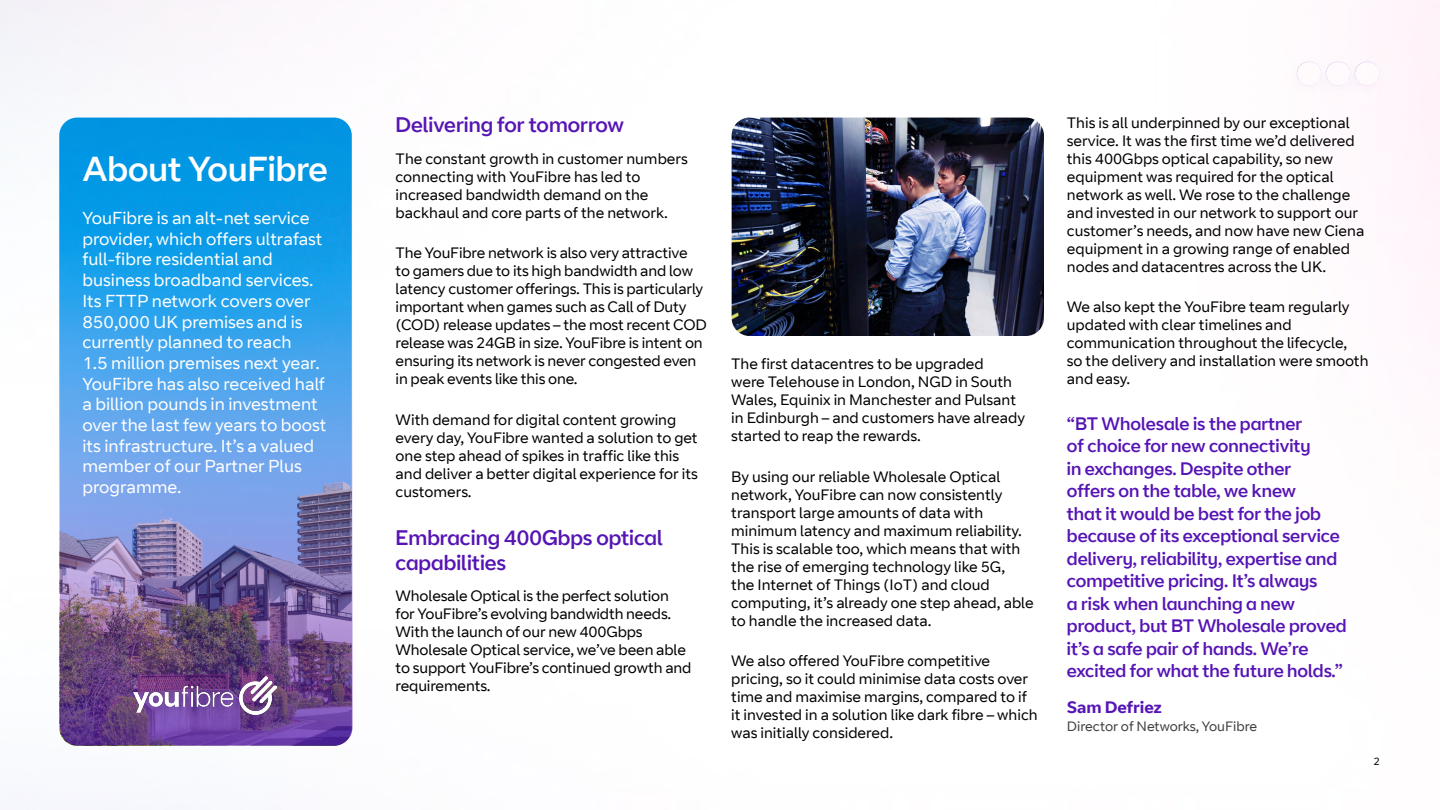
<style>
.page{position:relative;width:1440px;height:810px;background:#fff}
.page>*{position:absolute;margin:0;border:0;box-sizing:border-box;transform-origin:0 0}
.t1{font:34.5px "BT Curve Headline";color:#fff}
.t2{font:21px/25.2px "BT Curve Headline";color:#5514b4}
.t3{font:18px/22.5px "BT Curve Headline";color:#5514b4}
.t4{font:17.25px/20.7px "BT Curve";color:#fff}
.t5{font:700 16.5px "BT Curve";color:#5514b4}
.t6{font:15px/18px "BT Curve";color:#000}
.t7{font:13.5px "BT Curve";color:#404040}
.t8{font:10.5px "BT Curve";color:#000}
</style>
<div class="page">
<img style="left:60px;top:117px;width:292px;height:629px;border-radius:18px">
<img style="left:732px;top:118px;width:312px;height:218px">
<img style="left:134px;top:676px;width:143px;height:38px">
<img style="left:1286px;top:51px;width:30px;height:45px">
<img style="left:1360px;top:51px;width:30px;height:45px">
<img style="left:1316px;top:51px;width:44px;height:45px">
<h1 class="t1" style="left:82px;top:148px;width:247px">About YouFibre</h1>
<p class="t4" style="left:82px;top:208px;width:246px">YouFibre is an alt-net service provider, which offers ultrafast full-fibre residential and business broadband services.<br>Its FTTP network covers over<br>850,000 UK premises and is currently planned to reach<br>1.5 million premises next year.<br>YouFibre has also received half a billion pounds in investment over the last few years to boost its infrastructure. It’s a valued member of our Partner Plus programme.</p>
<h2 class="t2" style="left:396px;top:113px;width:230px">Delivering for tomorrow</h2>
<p class="t6" style="left:396px;top:150px;width:294px">The constant growth in customer numbers connecting with YouFibre has led to increased bandwidth demand on the backhaul and core parts of the network.</p>
<p class="t6" style="left:396px;top:245px;width:313px">The YouFibre network is also very attractive<br>to gamers due to its high bandwidth and low latency customer offerings. This is particularly important when games such as Call of Duty (COD) release updates – the most recent COD release was 24GB in size. YouFibre is intent on ensuring its network is never congested even in peak events like this one.</p>
<p class="t6" style="left:396px;top:411px;width:304px">With demand for digital content growing every day, YouFibre wanted a solution to get one step ahead of spikes in traffic like this and deliver a better digital experience for its customers.</p>
<h2 class="t2" style="left:396px;top:526px;width:269px">Embracing 400Gbps optical capabilities</h2>
<p class="t6" style="left:396px;top:588px;width:297px">Wholesale Optical is the perfect solution for YouFibre’s evolving bandwidth needs.<br>With the launch of our new 400Gbps Wholesale Optical service, we’ve been able to support YouFibre’s continued growth and requirements.</p>
<p class="t6" style="left:731px;top:356px;width:295px">The first datacentres to be upgraded<br>were Telehouse in London, NGD in South Wales, Equinix in Manchester and Pulsant in Edinburgh – and customers have already started to reap the rewards.</p>
<p class="t6" style="left:731px;top:468px;width:304px">By using our reliable Wholesale Optical network, YouFibre can now consistently transport large amounts of data with minimum latency and maximum reliability.<br>This is scalable too, which means that with the rise of emerging technology like 5G,<br>the Internet of Things (IoT) and cloud computing, it’s already one step ahead, able to handle the increased data.</p>
<p class="t6" style="left:731px;top:653px;width:308px">We also offered YouFibre competitive pricing, so it could minimise data costs over time and maximise margins, compared to if it invested in a solution like dark fibre – which was initially considered.</p>
<p class="t6" style="left:1067px;top:114px;width:299px">This is all underpinned by our exceptional service. It was the first time we’d delivered this 400Gbps optical capability, so new equipment was required for the optical network as well. We rose to the challenge and invested in our network to support our customer’s needs, and now have new Ciena equipment in a growing range of enabled nodes and datacentres across the UK.</p>
<p class="t6" style="left:1067px;top:299px;width:303px">We also kept the YouFibre team regularly updated with clear timelines and communication throughout the lifecycle,<br>so the delivery and installation were smooth and easy.</p>
<p class="t3" style="left:1067px;top:413px;width:281px">“BT Wholesale is the partner<br>of choice for new connectivity<br>in exchanges. Despite other<br>offers on the table, we knew<br>that it would be best for the job because of its exceptional service delivery, reliability, expertise and competitive pricing. It’s always<br>a risk when launching a new product, but BT Wholesale proved it’s a safe pair of hands. We’re excited for what the future holds.”</p>
<p class="t5" style="left:1067px;top:698px;width:97px">Sam Defriez</p>
<p class="t7" style="left:1067px;top:719px;width:192px">Director of Networks, YouFibre</p>
<p class="t8" style="left:1374px;top:755px;width:8px">2</p>
</div>
